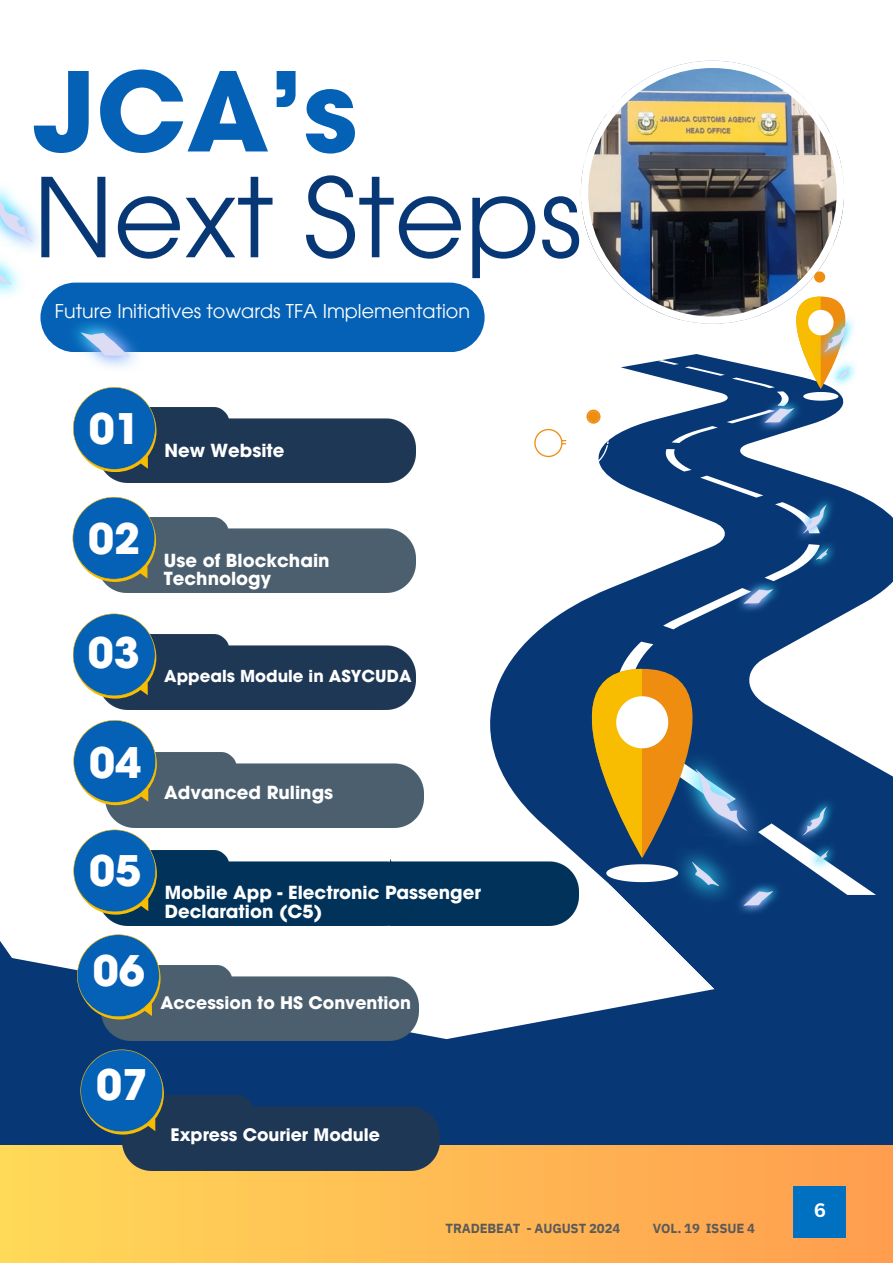
<style>
.page{position:relative;width:893px;height:1263px;background:#fff}
.page>*{position:absolute;margin:0;border:0;box-sizing:border-box;transform-origin:0 0}
.t1{font:108.75px "ITC Avant Garde Pro";color:#073875}
.t2{font:700 108.75px "ITC Avant Garde Pro";color:#0561b6}
.t3{font:700 42.08px "ITC Avant Garde Pro";color:#fff}
.t4{font:19.12px "ITC Avant Garde Pro";color:#fff}
.t5{font:700 18.98px "Canva Sans";color:#fff}
.t6{font:700 18px/18.3px "ITC Avant Garde Pro";color:#fff}
.t7{font:700 17.25px "ITC Avant Garde Pro";color:#fff}
.t8{font:700 16.5px "ITC Avant Garde Pro";color:#fff}
.t9{font:700 13.12px "IBM Plex Sans";letter-spacing:-.01em;color:#5a5a5a}
</style>
<div class="page">
<svg style="left:620px;top:895px;width:273px;height:28px;background:#234e84"></svg>
<svg style="left:150px;top:923px;width:743px;height:223px;fill:#073875"></svg>
<svg style="left:4px;top:709px;width:146px;height:437px"></svg>
<svg style="left:0;top:941px;width:4px;height:205px"></svg>
<div style="left:416px;top:861px;width:162px;height:64px;background:#00325a"></div>
<svg style="left:479px;top:354px;width:414px;height:541px"></svg>
<svg style="left:615px;top:366px;width:261px;height:529px;fill:#073875"></svg>
<svg style="left:657px;top:360px;width:22px;height:5px"></svg>
<svg style="left:606px;top:864px;width:66px;height:18px"></svg>
<svg style="left:532px;top:669px;width:223px;height:189px;background:#686d60"></svg>
<svg style="left:844px;top:311px;width:32px;height:90px"></svg>
<div style="left:40px;top:283px;width:444px;height:69px;background:#0561b6;border-radius:35px"></div>
<div style="left:0;top:1146px;width:893px;height:117px;background:linear-gradient(to right,#fdd858,#fe9d50)"></div>
<img style="left:581px;top:61px;width:263px;height:263px">
<svg style="left:534px;top:403px;width:75px;height:63px"></svg>
<div style="left:814px;top:271px;width:11px;height:12px;background:#ee8d10;border-radius:50%"></div>
<img style="left:0;top:187px;width:154px;height:181px">
<img style="left:749px;top:314px;width:109px;height:118px">
<img style="left:776px;top:797px;width:61px;height:118px">
<img style="left:672px;top:750px;width:104px;height:184px">
<img style="left:104px;top:408px;width:311px;height:75px">
<svg style="left:73px;top:387px;width:83px;height:85px;background:#3a7cb2"></svg>
<img style="left:104px;top:518px;width:311px;height:74px">
<svg style="left:73px;top:497px;width:83px;height:85px;background:#3c7db2"></svg>
<img style="left:104px;top:634px;width:311px;height:75px">
<svg style="left:73px;top:613px;width:83px;height:85px;background:#3b7db2"></svg>
<img style="left:99px;top:850px;width:317px;height:75px">
<svg style="left:74px;top:829px;width:83px;height:85px;background:#397cb2"></svg>
<img style="left:106px;top:752px;width:317px;height:75px">
<svg style="left:74px;top:720px;width:83px;height:85px;background:#3d7fb3"></svg>
<img style="left:101px;top:965px;width:317px;height:75px">
<svg style="left:77px;top:934px;width:83px;height:85px;background:#3175ad"></svg>
<img style="left:122px;top:1095px;width:317px;height:75px">
<svg style="left:81px;top:1049px;width:83px;height:85px;background:#145d9c"></svg>
<img style="left:728px;top:495px;width:109px;height:119px">
<div style="left:793px;top:1187px;width:53px;height:50px;background:#0070c0"></div>
<h2 class="t2" style="left:33px;top:71px;width:326px">JCA’s</h2>
<h4 class="t1" style="left:33px;top:177px;width:550px">Next Steps</h4>
<p class="t4" style="left:55px;top:304px;width:417px">Future Initiatives towards TFA Implementation</p>
<p class="t3" style="left:89px;top:413px;width:54px">01</p>
<p class="t6" style="left:164px;top:443px;width:122px">New Website</p>
<p class="t3" style="left:88px;top:522px;width:54px">02</p>
<p class="t3" style="left:88px;top:637px;width:54px">03</p>
<h3 class="t6" style="left:164px;top:553px;width:167px">Use of Blockchain<br>Technology</h3>
<p class="t8" style="left:164px;top:669px;width:249px">Appeals Module in ASYCUDA</p>
<p class="t3" style="left:89px;top:747px;width:54px">04</p>
<h5 class="t6" style="left:164px;top:785px;width:170px">Advanced Rulings</h5>
<p class="t3" style="left:89px;top:854px;width:54px">05</p>
<p class="t3" style="left:93px;top:954px;width:54px">06</p>
<p class="t6" style="left:165px;top:886px;width:318px">Mobile App - Electronic Passenger<br>Declaration (C5)</p>
<p class="t7" style="left:161px;top:996px;width:252px">Accession to HS Convention</p>
<p class="t3" style="left:96px;top:1068px;width:54px">07</p>
<p class="t7" style="left:171px;top:1128px;width:211px">Express Courier Module</p>
<h3 class="t9" style="left:445px;top:1219px;width:176px">TRADEBEAT - AUGUST 2024</h3>
<h3 class="t9" style="left:653px;top:1219px;width:104px">VOL. 19 ISSUE 4</h3>
<p class="t5" style="left:814px;top:1196px;width:14px">6</p>
</div>
